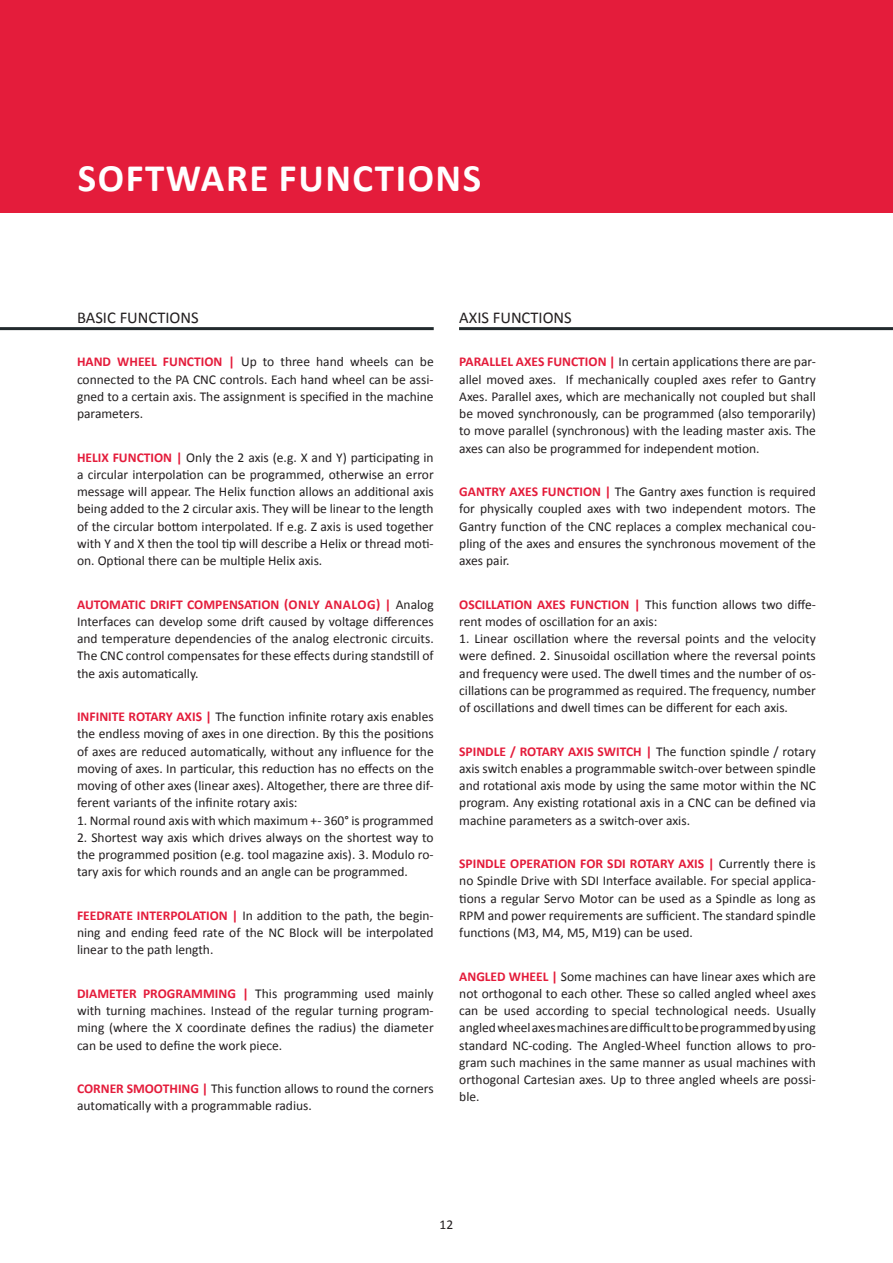
<style>
.page{position:relative;width:893px;height:1263px;background:#fff}
.page>*{position:absolute;margin:0;border:0;box-sizing:border-box;transform-origin:0 0}
.t1{font:700 39px "Calibri";letter-spacing:.04em;color:#fff}
.t2{font:16.5px "Calibri";color:#231f20}
.t3{font:13.5px/17.2px "Calibri";color:#231f20;text-align:justify}
.s1{font-weight:700;color:#e41c3b}
</style>
<div class="page">
<div style="left:0;top:0;width:893px;height:213px;background:#e41c3b"></div>
<hr style="left:0;top:327px;width:434px;height:3px;background:#222a2d">
<hr style="left:459px;top:327px;width:434px;height:3px;background:#222a2d">
<p class="t1" style="left:78px;top:154px;width:405px">SOFTWARE FUNCTIONS</p>
<p class="t2" style="left:77px;top:307px;width:123px">BASIC FUNCTIONS</p>
<p class="t3" style="left:77px;top:353px;width:358px"><span class="s1">HAND WHEEL FUNCTION |</span> Up to three hand wheels can be connected to the PA CNC controls. Each hand wheel can be assi&shy;gned to a certain axis. The assignment is specified in the machine parameters.</p>
<p class="t3" style="left:77px;top:448px;width:358px"><span class="s1">HELIX FUNCTION |</span> Only the 2 axis (e.g. X and Y) participating in a circular interpolation can be programmed, otherwise an error message will appear. The Helix function allows an additional axis being added to the 2 circular axis. They will be linear to the length of the circular bottom interpolated. If e.g. Z axis is used together with Y and X then the tool tip will describe a Helix or thread moti&shy;on. Optional there can be multiple Helix axis.</p>
<p class="t3" style="left:77px;top:595px;width:358px"><span class="s1">AUTOMATIC DRIFT COMPENSATION (ONLY ANALOG) |</span> Analog Interfaces can develop some drift caused by voltage differences and temperature dependencies of the analog electronic circuits.<br>The CNC control compensates for these effects during standstill of the axis automatically.</p>
<p class="t3" style="left:77px;top:707px;width:358px"><span class="s1">INFINITE ROTARY AXIS |</span> The function infinite rotary axis enables the endless moving of axes in one direction. By this the positions of axes are reduced automatically, without any influence for the moving of axes. In particular, this reduction has no effects on the moving of other axes (linear axes). Altogether, there are three dif&shy;ferent variants of the infinite rotary axis:</p>
<p class="t3" style="left:77px;top:811px;width:358px">1. Normal round axis with which maximum +- 360° is programmed</p>
<p class="t3" style="left:77px;top:828px;width:358px">2. Shortest way axis which drives always on the shortest way to the programmed position (e.g. tool magazine axis). 3. Modulo ro&shy;tary axis for which rounds and an angle can be programmed.</p>
<p class="t3" style="left:77px;top:906px;width:358px"><span class="s1">FEEDRATE INTERPOLATION |</span> In addition to the path, the begin&shy;ning and ending feed rate of the NC Block will be interpolated linear to the path length.</p>
<p class="t3" style="left:77px;top:984px;width:358px"><span class="s1">DIAMETER PROGRAMMING |</span> This programming used mainly with turning machines. Instead of the regular turning program&shy;ming (where the X coordinate defines the radius) the diameter can be used to define the work piece.</p>
<p class="t3" style="left:77px;top:1079px;width:358px"><span class="s1">CORNER SMOOTHING |</span> This function allows to round the corners automatically with a programmable radius.</p>
<p class="t2" style="left:459px;top:307px;width:114px">AXIS FUNCTIONS</p>
<p class="t3" style="left:459px;top:353px;width:358px"><span class="s1">PARALLEL AXES FUNCTION |</span> In certain applications there are par&shy;allel moved axes. If mechanically coupled axes refer to Gantry Axes. Parallel axes, which are mechanically not coupled but shall be moved synchronously, can be programmed (also temporarily) to move parallel (synchronous) with the leading master axis. The axes can also be programmed for independent motion.</p>
<p class="t3" style="left:459px;top:482px;width:358px"><span class="s1">GANTRY AXES FUNCTION |</span> The Gantry axes function is required for physically coupled axes with two independent motors. The Gantry function of the CNC replaces a complex mechanical cou&shy;pling of the axes and ensures the synchronous movement of the axes pair.</p>
<p class="t3" style="left:459px;top:595px;width:358px"><span class="s1">OSCILLATION AXES FUNCTION |</span> This function allows two diffe&shy;rent modes of oscillation for an axis:</p>
<p class="t3" style="left:459px;top:629px;width:358px">1. Linear oscillation where the reversal points and the velocity were defined. 2. Sinusoidal oscillation where the reversal points and frequency were used. The dwell times and the number of os&shy;cillations can be programmed as required. The frequency, number of oscillations and dwell times can be different for each axis.</p>
<p class="t3" style="left:459px;top:742px;width:358px"><span class="s1">SPINDLE / ROTARY AXIS SWITCH |</span> The function spindle / rotary axis switch enables a programmable switch-over between spindle and rotational axis mode by using the same motor within the NC program. Any existing rotational axis in a CNC can be defined via machine parameters as a switch-over axis.</p>
<p class="t3" style="left:459px;top:854px;width:358px"><span class="s1">SPINDLE OPERATION FOR SDI ROTARY AXIS |</span> Currently there is no Spindle Drive with SDI Interface available. For special applica&shy;tions a regular Servo Motor can be used as a Spindle as long as RPM and power requirements are sufficient. The standard spindle functions (M3, M4, M5, M19) can be used.</p>
<p class="t3" style="left:459px;top:967px;width:358px"><span class="s1">ANGLED WHEEL |</span> Some machines can have linear axes which are not orthogonal to each other. These so called angled wheel axes can be used according to special technological needs. Usually angled wheel axes machines are difficult to be programmed by using standard NC-coding. The Angled-Wheel function allows to pro&shy;gram such machines in the same manner as usual machines with orthogonal Cartesian axes. Up to three angled wheels are possi&shy;ble.</p>
<p class="t3" style="left:440px;top:1215px;width:15px">12</p>
</div>
